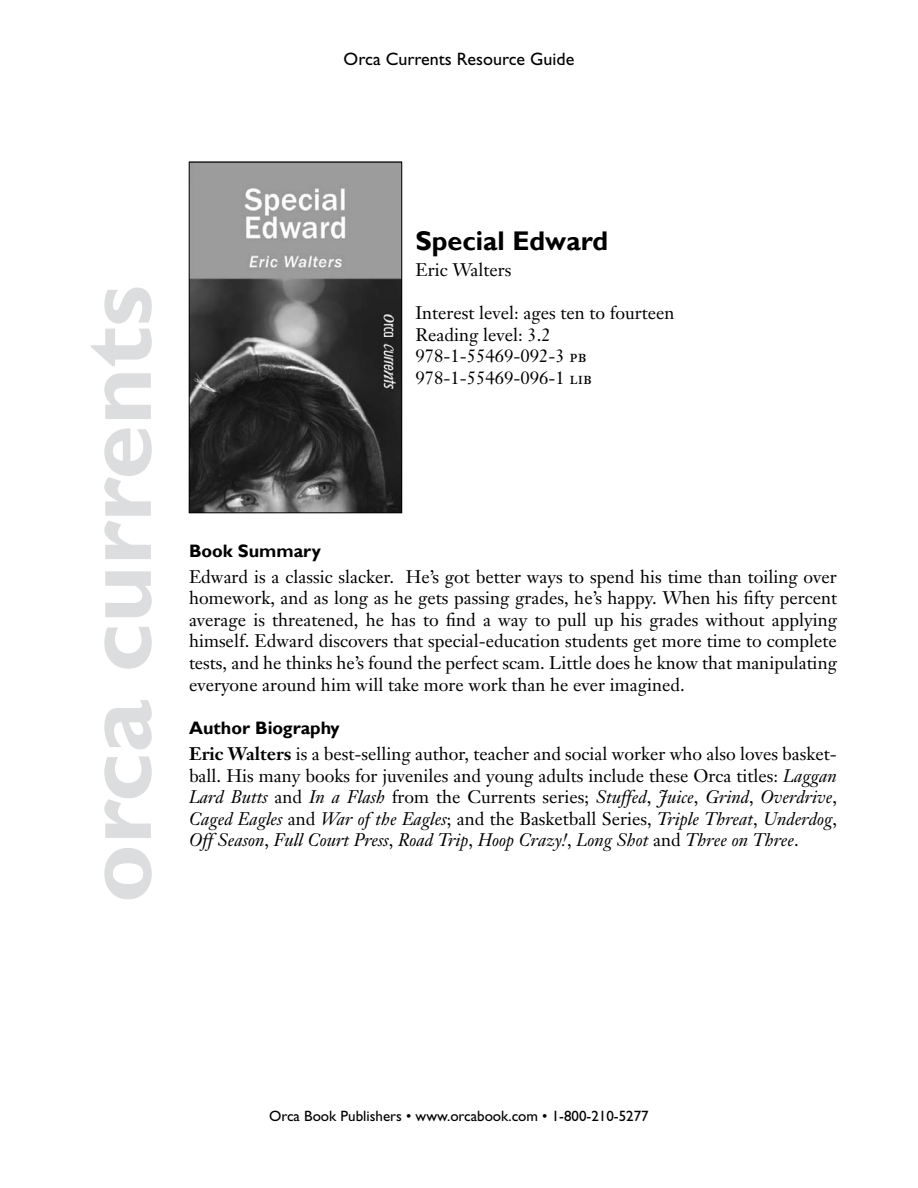
<style>
.page{position:relative;width:918px;height:1188px;background:#fff}
.page>*{position:absolute;margin:0;border:0;box-sizing:border-box;transform-origin:0 0}
.t1{font:700 99px "Gill Sans";color:#dcddde}
.t2{font:700 27px "Gill Sans";color:#000}
.t3{font:18px/21.6px "Janson Text";color:#000;text-align:justify}
.t4{font:700 18px "Gill Sans";color:#000}
.t5{font:18px "Gill Sans";color:#000}
.t6{font:15px "Gill Sans";color:#000}
.s1{font-family:"Janson Text Roman SC"}
.s2{font-weight:700}
.s3{font-style:italic}
</style>
<div class="page">
<img style="left:191px;top:164px;width:209px;height:347px">
<div style="left:189px;top:162px;width:213px;height:351px;border:1px solid #000"></div>
<p class="t5" style="left:344px;top:49px;width:232px">Orca Currents Resource Guide</p>
<h1 class="t1" style="left:58px;top:903px;width:620px;rotate:-90deg">orca currents</h1>
<h2 class="t2" style="left:415px;top:224px;width:194px">Special Edward</h2>
<p class="t3" style="left:415px;top:259px;width:98px">Eric Walters</p>
<p class="t3" style="left:415px;top:302px;width:260px;text-align:left">Interest level: ages ten to fourteen<br>Reading level: 3.2<br>978-1-55469-092-3 <span class="s1">pb<br></span>978-1-55469-096-1 <span class="s1">lib</span></p>
<p class="t4" style="left:189px;top:540px;width:134px">Book Summary</p>
<p class="t3" style="left:189px;top:565px;width:650px">Edward is a classic slacker. He’s got better ways to spend his time than toiling over homework, and as long as he gets passing grades, he’s happy. When his fifty percent average is threatened, he has to find a way to pull up his grades without applying himself. Edward discovers that special-education students get more time to complete tests, and he thinks he’s found the perfect scam. Little does he know that manipulating everyone around him will take more work than he ever imagined.</p>
<p class="t4" style="left:189px;top:717px;width:152px">Author Biography</p>
<p class="t3" style="left:189px;top:743px;width:650px"><span class="s2">Eric Walters</span> is a best-selling author, teacher and social worker who also loves basket&shy;ball. His many books for juveniles and young adults include these Orca titles: <span class="s3">Laggan Lard Butts</span> and <span class="s3">In a Flash</span> from the Currents series; <span class="s3">Stuffed</span>, <span class="s3">Juice</span>, <span class="s3">Grind</span>, <span class="s3">Overdrive</span>, <span class="s3">Caged Eagles</span> and <span class="s3">War of the Eagles</span>; and the Basketball Series, <span class="s3">Triple Threat</span>, <span class="s3">Underdog</span>, <span class="s3">Off Season</span>, <span class="s3">Full Court Press</span>, <span class="s3">Road Trip</span>, <span class="s3">Hoop Crazy!</span>, <span class="s3">Long Shot</span> and <span class="s3">Three on Three</span>.</p>
<p class="t6" style="left:269px;top:1108px;width:381px">Orca Book Publishers • www.orcabook.com • 1-800-210-5277</p>
</div>
